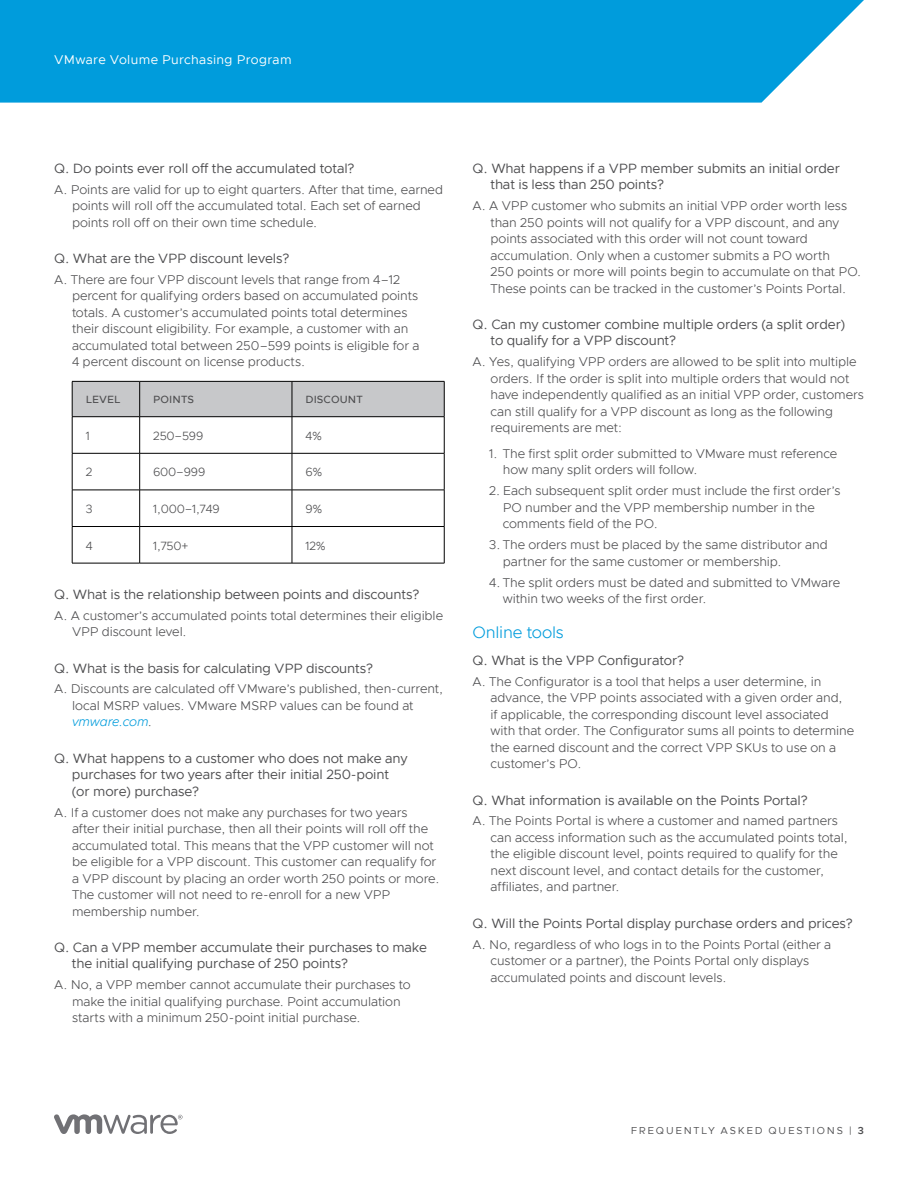
<style>
.page{position:relative;width:918px;height:1188px;background:#fff}
.page>*{position:absolute;margin:0;border:0;box-sizing:border-box;transform-origin:0 0}
.t1{font:300 16.5px "Metropolis";letter-spacing:-.01em;color:#009cdc}
.t2{font:13.5px/16.5px "Metropolis";letter-spacing:-.01em;color:#4d4d4f}
.t3{font:300 12.75px/16.5px "Metropolis";letter-spacing:-.005em;color:#4d4d4f}
.t4{font:12.75px "Metropolis";letter-spacing:.025em;color:#fff}
.t5{font:300 12px "Metropolis";letter-spacing:-.015em;color:#4d4d4f}
.t6{font:500 10.5px "Metropolis";letter-spacing:.01em;color:#4d4d4f}
.t7{font:10.2px "Metropolis";letter-spacing:.17em;color:#4d4d4f}
.s1{font-style:italic;color:#009cdc}
.s2{font-weight:600}
</style>
<div class="page">
<svg style="left:54px;top:1114px;width:129px;height:20px"></svg>
<div style="left:0;top:0;width:864px;height:103px;background:#009cdc"></div>
<div style="left:73px;top:382px;width:371px;height:34px;background:#c7c8ca"></div>
<hr style="left:292px;top:382px;width:1px;height:35px;background:#000">
<hr style="left:444px;top:382px;width:1px;height:35px;background:#000">
<hr style="left:72px;top:417px;width:1px;height:36px;background:#000">
<hr style="left:139px;top:417px;width:1px;height:36px;background:#000">
<hr style="left:292px;top:417px;width:1px;height:36px;background:#000">
<hr style="left:444px;top:417px;width:1px;height:36px;background:#000">
<hr style="left:72px;top:453px;width:68px;height:1px;background:#000">
<hr style="left:72px;top:453px;width:1px;height:37px;background:#000">
<hr style="left:140px;top:453px;width:152px;height:1px;background:#000">
<hr style="left:139px;top:453px;width:1px;height:37px;background:#000">
<hr style="left:292px;top:453px;width:152px;height:1px;background:#000">
<hr style="left:292px;top:453px;width:1px;height:37px;background:#000">
<hr style="left:444px;top:453px;width:1px;height:37px;background:#000">
<hr style="left:72px;top:490px;width:68px;height:1px;background:#000">
<hr style="left:72px;top:490px;width:1px;height:36px;background:#000">
<hr style="left:140px;top:490px;width:152px;height:1px;background:#000">
<hr style="left:139px;top:490px;width:1px;height:36px;background:#000">
<hr style="left:292px;top:490px;width:152px;height:1px;background:#000">
<hr style="left:292px;top:490px;width:1px;height:36px;background:#000">
<hr style="left:444px;top:490px;width:1px;height:36px;background:#000">
<hr style="left:72px;top:526px;width:68px;height:1px;background:#000">
<hr style="left:72px;top:527px;width:1px;height:36px;background:#000">
<hr style="left:140px;top:526px;width:152px;height:1px;background:#000">
<hr style="left:139px;top:527px;width:1px;height:36px;background:#000">
<hr style="left:292px;top:526px;width:152px;height:1px;background:#000">
<hr style="left:292px;top:527px;width:1px;height:36px;background:#000">
<hr style="left:444px;top:527px;width:1px;height:36px;background:#000">
<hr style="left:72px;top:563px;width:68px;height:1px;background:#000">
<hr style="left:140px;top:563px;width:152px;height:1px;background:#000">
<hr style="left:292px;top:563px;width:152px;height:1px;background:#000">
<hr style="left:72px;top:381px;width:68px;height:1px;background:#000">
<hr style="left:72px;top:382px;width:1px;height:35px;background:#000">
<hr style="left:140px;top:381px;width:152px;height:1px;background:#000">
<hr style="left:139px;top:382px;width:1px;height:35px;background:#000">
<hr style="left:292px;top:381px;width:152px;height:1px;background:#000">
<hr style="left:72px;top:416px;width:68px;height:1px;background:#000">
<hr style="left:140px;top:416px;width:152px;height:1px;background:#000">
<hr style="left:292px;top:416px;width:152px;height:1px;background:#000">
<p class="t4" style="left:54px;top:52px;width:239px">VMware Volume Purchasing Program</p>
<p class="t2" style="left:54px;top:160px;width:302px">Q. Do points ever roll off the accumulated total?</p>
<p class="t3" style="left:72px;top:181px;width:373px;text-indent:-18px">A. Points are valid for up to eight quarters. After that time, earned points will roll off the accumulated total. Each set of earned points roll off on their own time schedule.</p>
<p class="t2" style="left:54px;top:250px;width:237px">Q. What are the VPP discount levels?</p>
<p class="t3" style="left:72px;top:271px;width:349px;text-indent:-18px">A. There are four VPP discount levels that range from 4–12 percent for qualifying orders based on accumulated points totals. A customer’s accumulated points total determines their discount eligibility. For example, a customer with an accumulated total between 250–599 points is eligible for a 4 percent discount on license products.</p>
<p class="t6" style="left:86px;top:393px;width:36px">LEVEL</p>
<p class="t6" style="left:153px;top:393px;width:42px">POINTS</p>
<p class="t6" style="left:305px;top:393px;width:59px">DISCOUNT</p>
<p class="t5" style="left:86px;top:428px;width:6px">1</p>
<p class="t5" style="left:153px;top:428px;width:52px">250–599</p>
<p class="t5" style="left:305px;top:428px;width:18px">4%</p>
<p class="t5" style="left:86px;top:465px;width:8px">2</p>
<p class="t5" style="left:153px;top:465px;width:54px">600–999</p>
<p class="t5" style="left:305px;top:465px;width:19px">6%</p>
<p class="t5" style="left:86px;top:501px;width:8px">3</p>
<p class="t5" style="left:153px;top:501px;width:68px">1,000–1,749</p>
<p class="t5" style="left:305px;top:501px;width:19px">9%</p>
<p class="t5" style="left:86px;top:538px;width:8px">4</p>
<p class="t5" style="left:153px;top:538px;width:37px">1,750+</p>
<p class="t5" style="left:305px;top:538px;width:22px">12%</p>
<p class="t2" style="left:54px;top:586px;width:367px">Q. What is the relationship between points and discounts?</p>
<p class="t3" style="left:72px;top:607px;width:373px;text-indent:-18px">A. A customer’s accumulated points total determines their eligible<br>VPP discount level.</p>
<p class="t2" style="left:54px;top:660px;width:321px">Q. What is the basis for calculating VPP discounts?</p>
<p class="t3" style="left:72px;top:681px;width:373px;text-indent:-18px">A. Discounts are calculated off VMware’s published, then-current, local MSRP values. VMware MSRP values can be found at <span class="s1">vmware.com</span>.</p>
<p class="t2" style="left:72px;top:750px;width:337px;text-indent:-18px">Q. What happens to a customer who does not make any purchases for two years after their initial 250-point (or more) purchase?</p>
<p class="t3" style="left:72px;top:804px;width:369px;text-indent:-18px">A. If a customer does not make any purchases for two years<br>after their initial purchase, then all their points will roll off the accumulated total. This means that the VPP customer will not be eligible for a VPP discount. This customer can requalify for a VPP discount by placing an order worth 250 points or more.<br>The customer will not need to re-enroll for a new VPP membership number.</p>
<p class="t2" style="left:72px;top:939px;width:357px;text-indent:-18px">Q. Can a VPP member accumulate their purchases to make the initial qualifying purchase of 250 points?</p>
<p class="t3" style="left:72px;top:977px;width:340px;text-indent:-18px">A. No, a VPP member cannot accumulate their purchases to make the initial qualifying purchase. Point accumulation starts with a minimum 250-point initial purchase.</p>
<p class="t2" style="left:490px;top:160px;width:351px;text-indent:-18px">Q. What happens if a VPP member submits an initial order that is less than 250 points?</p>
<p class="t3" style="left:491px;top:197px;width:372px;text-indent:-18px">A. A VPP customer who submits an initial VPP order worth less than 250 points will not qualify for a VPP discount, and any points associated with this order will not count toward accumulation. Only when a customer submits a PO worth<br>250 points or more will points begin to accumulate on that PO.<br>These points can be tracked in the customer’s Points Portal.</p>
<p class="t2" style="left:491px;top:316px;width:356px;text-indent:-18px">Q. Can my customer combine multiple orders (a split order) to qualify for a VPP discount?</p>
<p class="t3" style="left:491px;top:354px;width:375px;text-indent:-18px">A. Yes, qualifying VPP orders are allowed to be split into multiple orders. If the order is split into multiple orders that would not have independently qualified as an initial VPP order, customers can still qualify for a VPP discount as long as the following requirements are met:</p>
<p class="t3" style="left:503px;top:445px;width:336px;text-indent:-14px">1. The first split order submitted to VMware must reference how many split orders will follow.</p>
<p class="t3" style="left:503px;top:483px;width:339px;text-indent:-14px">2. Each subsequent split order must include the first order’s<br>PO number and the VPP membership number in the comments field of the PO.</p>
<p class="t3" style="left:503px;top:536px;width:327px;text-indent:-14px">3. The orders must be placed by the same distributor and partner for the same customer or membership.</p>
<p class="t3" style="left:503px;top:574px;width:339px;text-indent:-14px">4. The split orders must be dated and submitted to VMware within two weeks of the first order.</p>
<p class="t1" style="left:472px;top:622px;width:93px">Online tools</p>
<p class="t2" style="left:472px;top:652px;width:213px">Q. What is the VPP Configurator?</p>
<p class="t3" style="left:491px;top:673px;width:365px;text-indent:-18px">A. The Configurator is a tool that helps a user determine, in advance, the VPP points associated with a given order and,<br>if applicable, the corresponding discount level associated with that order. The Configurator sums all points to determine the earned discount and the correct VPP SKUs to use on a customer’s PO.</p>
<p class="t2" style="left:472px;top:792px;width:337px">Q. What information is available on the Points Portal?</p>
<p class="t3" style="left:491px;top:813px;width:359px;text-indent:-18px">A. The Points Portal is where a customer and named partners can access information such as the accumulated points total, the eligible discount level, points required to qualify for the next discount level, and contact details for the customer, affiliates, and partner.</p>
<p class="t2" style="left:472px;top:915px;width:382px">Q. Will the Points Portal display purchase orders and prices?</p>
<p class="t3" style="left:491px;top:936px;width:342px;text-indent:-18px">A. No, regardless of who logs in to the Points Portal (either a customer or a partner), the Points Portal only displays accumulated points and discount levels.</p>
<p class="t7" style="left:631px;top:1124px;width:235px">FREQUENTLY ASKED QUESTIONS | <span class="s2">3</span></p>
</div>
